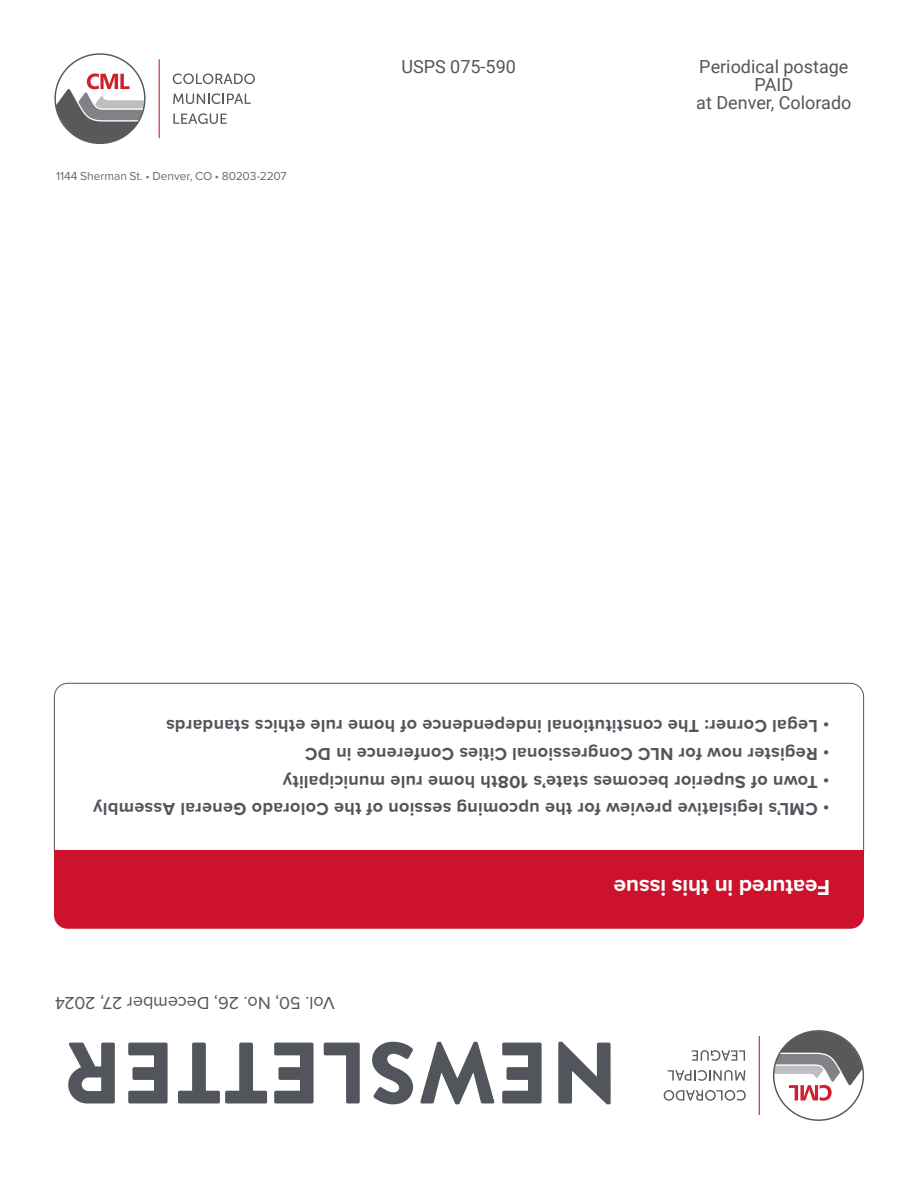
<style>
.page{position:relative;width:918px;height:1188px;background:#fff}
.page>*{position:absolute;margin:0;border:0;box-sizing:border-box;transform-origin:0 0}
.t1{font:900 87px "Brandon Grotesque";letter-spacing:.02em;color:#52555b}
.t2{font:700 22.5px "Proxima Nova";letter-spacing:-.005em;color:#fff}
.t3{font:700 18px "Proxima Nova";letter-spacing:.02em;color:#52555b}
.t4{font:18px "Roboto";color:#52555b}
.t5{font:18px "Proxima Nova";letter-spacing:-.005em;color:#52555b}
.t6{font:12px "Proxima Nova";letter-spacing:-.005em;color:#686b6f}
</style>
<div class="page">
<svg style="left:54px;top:683px;width:810px;height:167px"></svg>
<div style="left:54px;top:850px;width:810px;height:79px;background:#cd122d"></div>
<hr style="left:159px;top:59px;width:1px;height:79px;background:#cf202f">
<svg style="left:56px;top:73px;width:89px;height:70px"></svg>
<svg style="left:173px;top:74px;width:82px;height:10px"></svg>
<svg style="left:173px;top:93px;width:78px;height:11px"></svg>
<svg style="left:173px;top:113px;width:54px;height:11px"></svg>
<hr style="left:759px;top:1036px;width:1px;height:79px;background:#cf202f">
<svg style="left:773px;top:1031px;width:90px;height:70px"></svg>
<svg style="left:664px;top:1090px;width:82px;height:11px"></svg>
<svg style="left:668px;top:1070px;width:77px;height:11px"></svg>
<svg style="left:692px;top:1050px;width:53px;height:11px"></svg>
<p class="t6" style="left:56px;top:167px;width:232px">1144 Sherman St. • Denver, CO • 80203-2207</p>
<p class="t4" style="left:401px;top:54px;width:116px">USPS 075-590</p>
<p class="t4" style="left:699px;top:54px;width:151px">Periodical postage</p>
<p class="t4" style="left:755px;top:72px;width:40px">PAID</p>
<p class="t4" style="left:696px;top:90px;width:157px">at Denver, Colorado</p>
<p class="t3" style="left:830px;top:739px;width:665px;rotate:-180deg">• Legal Corner: The constitutional independence of home rule ethics standards</p>
<p class="t3" style="left:830px;top:767px;width:526px;rotate:-180deg">• Register now for NLC Congressional Cities Conference in DC</p>
<p class="t3" style="left:830px;top:795px;width:548px;rotate:-180deg">• Town of Superior becomes state’s 108th home rule municipality</p>
<p class="t3" style="left:830px;top:823px;width:738px;rotate:-180deg">• CML’s legislative preview for the upcoming session of the Colorado General Assembly</p>
<p class="t5" style="left:335px;top:1016px;width:281px;rotate:-180deg">Vol. 50, No. 26, December 27, 2024</p>
<p class="t2" style="left:830px;top:905px;width:218px;rotate:-180deg">Featured in this issue</p>
<p class="t1" style="left:618px;top:1134px;width:556px;rotate:-180deg">NEWSLETTER</p>
</div>
